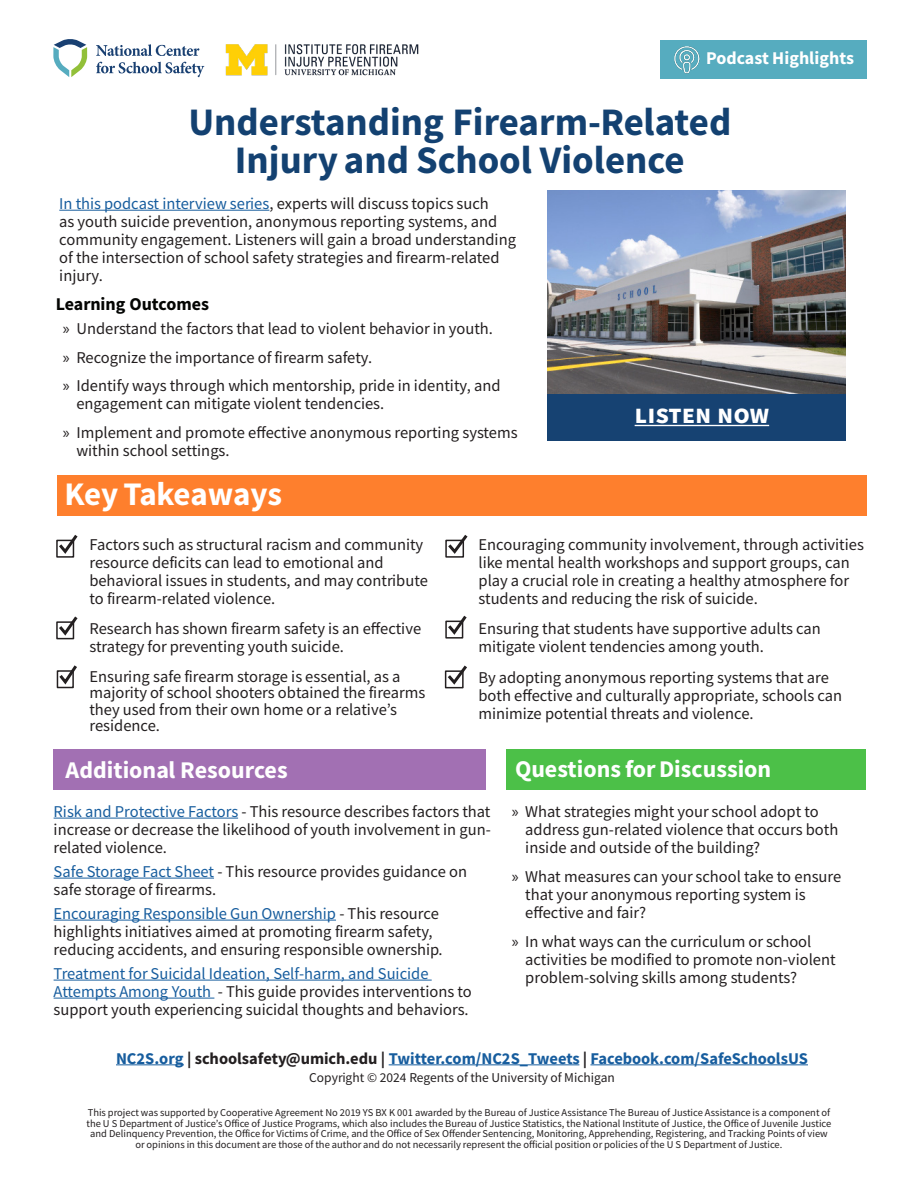
<style>
.page{position:relative;width:918px;height:1188px;background:#fff}
.page>*{position:absolute;margin:0;border:0;box-sizing:border-box;transform-origin:0 0}
.t1{font:39px "Source Sans Variable";color:#134171}
.t2{font:33px "Source Sans Variable";letter-spacing:-.01em;color:#fff}
.t3{font:27px "Source Sans Variable";color:#fff}
.Heading_1{font:24px "Source Sans Variable";color:#fff}
.t4{font:18px "Source Sans Variable";color:#fff}
.t5{font:18px "Source Sans Variable";color:#040503}
.t6{font:16.5px/18px "Source Sans Variable";color:#231f20}
.t7{font:16.5px "Source Sans Variable";color:#175d9e}
.t8{font:13.5px "Source Sans Variable";color:#231f20}
.t9{font:10.5px/10.5px "Source Sans Variable";color:#231f20;text-align:center}
.s1{color:#175d9e}
.s2{font-family:"Myriad Pro"}
.s3{color:#231f20}
</style>
<div class="page">
<hr style="left:59px;top:210px;width:210px;height:1px;background:#175d9e">
<div style="left:54px;top:749px;width:432px;height:41px;background:#a270b3"></div>
<hr style="left:116px;top:1064px;width:68px;height:1px;background:#175d9e">
<hr style="left:389px;top:1064px;width:190px;height:1px;background:#175d9e">
<hr style="left:590px;top:1064px;width:218px;height:1px;background:#175d9e">
<div style="left:660px;top:40px;width:207px;height:39px;background:#56acbf"></div>
<div style="left:547px;top:393px;width:299px;height:47px;background:#164272"></div>
<hr style="left:635px;top:425px;width:134px;height:1px;background:#fff">
<div style="left:57px;top:475px;width:810px;height:41px;background:#fe7f2d"></div>
<div style="left:56px;top:540px;width:18px;height:18px;border:2px solid #231f20"></div>
<svg style="left:56px;top:535px;width:22px;height:21px"></svg>
<div style="left:506px;top:749px;width:359px;height:41px;background:#4cc048"></div>
<img style="left:674px;top:46px;width:26px;height:28px">
<div style="left:56px;top:621px;width:18px;height:18px;border:2px solid #231f20"></div>
<svg style="left:56px;top:616px;width:22px;height:22px"></svg>
<div style="left:445px;top:621px;width:18px;height:18px;border:2px solid #231f20"></div>
<svg style="left:445px;top:615px;width:22px;height:22px"></svg>
<div style="left:445px;top:540px;width:19px;height:18px;border:2px solid #231f20"></div>
<svg style="left:445px;top:535px;width:23px;height:21px"></svg>
<div style="left:445px;top:670px;width:19px;height:18px;border:2px solid #231f20"></div>
<svg style="left:445px;top:665px;width:22px;height:22px"></svg>
<div style="left:57px;top:670px;width:17px;height:18px;border:2px solid #231f20"></div>
<svg style="left:56px;top:665px;width:21px;height:22px"></svg>
<img style="left:547px;top:191px;width:299px;height:202px">
<hr style="left:54px;top:818px;width:184px;height:1px;background:#175d9e">
<hr style="left:54px;top:878px;width:160px;height:1px;background:#175d9e">
<hr style="left:54px;top:920px;width:282px;height:1px;background:#175d9e">
<hr style="left:54px;top:980px;width:378px;height:1px;background:#175d9e">
<hr style="left:54px;top:998px;width:160px;height:1px;background:#175d9e">
<svg style="left:53px;top:39px;width:34px;height:38px"></svg>
<svg style="left:96px;top:44px;width:103px;height:12px"></svg>
<svg style="left:96px;top:62px;width:108px;height:15px"></svg>
<img style="left:225px;top:44px;width:194px;height:32px">
<p class="t4" style="left:706px;top:47px;width:150px">Podcast Highlights</p>
<p class="t1" style="left:188px;top:99px;width:544px">Understanding Firearm-Related</p>
<p class="t1" style="left:235px;top:136px;width:451px">Injury and School Violence</p>
<p class="t6" style="left:59px;top:195px;width:458px"><span class="s1">In this podcast interview series</span>, experts will discuss topics such<br>as youth suicide prevention, anonymous reporting systems, and community engagement. Listeners will gain a broad understanding of the intersection of school safety strategies and firearm-related injury.</p>
<p class="t6" style="left:63px;top:320px;width:432px"><span class="s2">»</span> Understand the factors that lead to violent behavior in youth.</p>
<p class="t6" style="left:63px;top:348px;width:311px"><span class="s2">»</span> Recognize the importance of firearm safety.</p>
<p class="t6" style="left:76px;top:377px;width:426px;text-indent:-14px"><span class="s2">»</span> Identify ways through which mentorship, pride in identity, and engagement can mitigate violent tendencies.</p>
<p class="t6" style="left:76px;top:423px;width:443px;text-indent:-14px"><span class="s2">»</span> Implement and promote effective anonymous reporting systems within school settings.</p>
<p class="t5" style="left:56px;top:293px;width:155px">Learning Outcomes</p>
<p class="t2" style="left:65px;top:474px;width:219px">Key Takeaways</p>
<p class="t3" style="left:635px;top:398px;width:136px">LISTEN NOW</p>
<p class="t6" style="left:89px;top:535px;width:340px">Factors such as structural racism and community resource deficits can lead to emotional and behavioral issues in students, and may contribute to firearm-related violence.</p>
<p class="t6" style="left:89px;top:620px;width:333px">Research has shown firearm safety is an effective strategy for preventing youth suicide.</p>
<p class="t6" style="left:89px;top:668px;width:338px;line-height:16.5px">Ensuring safe firearm storage is essential, as a majority of school shooters obtained the firearms they used from their own home or a relative’s residence.</p>
<p class="Heading_1" style="left:66px;top:756px;width:224px">Additional Resources</p>
<p class="t6" style="left:479px;top:535px;width:387px">Encouraging community involvement, through activities like mental health workshops and support groups, can play a crucial role in creating a healthy atmosphere for students and reducing the risk of suicide.</p>
<p class="t6" style="left:479px;top:620px;width:344px">Ensuring that students have supportive adults can mitigate violent tendencies among youth.</p>
<p class="t6" style="left:479px;top:669px;width:365px">By adopting anonymous reporting systems that are both effective and culturally appropriate, schools can minimize potential threats and violence.</p>
<p class="Heading_1" style="left:515px;top:754px;width:258px">Questions for Discussion</p>
<p class="t6" style="left:54px;top:803px;width:439px;text-align:justify"><span class="s1">Risk and Protective Factors</span> - This resource describes factors that increase or decrease the likelihood of youth involvement in gun&shy;related violence.</p>
<p class="t6" style="left:54px;top:863px;width:415px"><span class="s1">Safe Storage Fact Sheet</span> - This resource provides guidance on</p>
<p class="t6" style="left:54px;top:881px;width:164px">safe storage of firearms.</p>
<p class="t6" style="left:54px;top:905px;width:391px"><span class="s1">Encouraging Responsible Gun Ownership</span> - This resource highlights initiatives aimed at promoting firearm safety, reducing accidents, and ensuring responsible ownership.</p>
<p class="t6" style="left:54px;top:965px;width:420px"><span class="s1">Treatment for Suicidal Ideation, Self-harm, and Suicide<br>Attempts Among Youth</span> - This guide provides interventions to support youth experiencing suicidal thoughts and behaviors.</p>
<p class="t6" style="left:525px;top:803px;width:315px;text-indent:-14px"><span class="s2">»</span> What strategies might your school adopt to address gun-related violence that occurs both inside and outside of the building?</p>
<p class="t6" style="left:525px;top:868px;width:318px;text-indent:-14px"><span class="s2">»</span> What measures can your school take to ensure that your anonymous reporting system is effective and fair?</p>
<p class="t6" style="left:525px;top:933px;width:312px;text-indent:-14px"><span class="s2">»</span> In what ways can the curriculum or school activities be modified to promote non-violent problem-solving skills among students?</p>
<p class="t7" style="left:116px;top:1048px;width:693px">NC2S.org <span class="s3">| schoolsafety@umich.edu |</span> Twitter.com/NC2S_Tweets <span class="s3">|</span> Facebook.com/SafeSchoolsUS</p>
<p class="t8" style="left:309px;top:1070px;width:307px">Copyright © 2024 Regents of the University of Michigan</p>
<p class="t9" style="left:87px;top:1107px;width:746px">This project was supported by Cooperative Agreement No 2019 YS BX K 001 awarded by the Bureau of Justice Assistance The Bureau of Justice Assistance is a component of the U S Department of Justice’s Office of Justice Programs, which also includes the Bureau of Justice Statistics, the National Institute of Justice, the Office of Juvenile Justice and Delinquency Prevention, the Office for Victims of Crime, and the Office of Sex Offender Sentencing, Monitoring, Apprehending, Registering, and Tracking Points of view or opinions in this document are those of the author and do not necessarily represent the official position or policies of the U S Department of Justice.</p>
</div>
